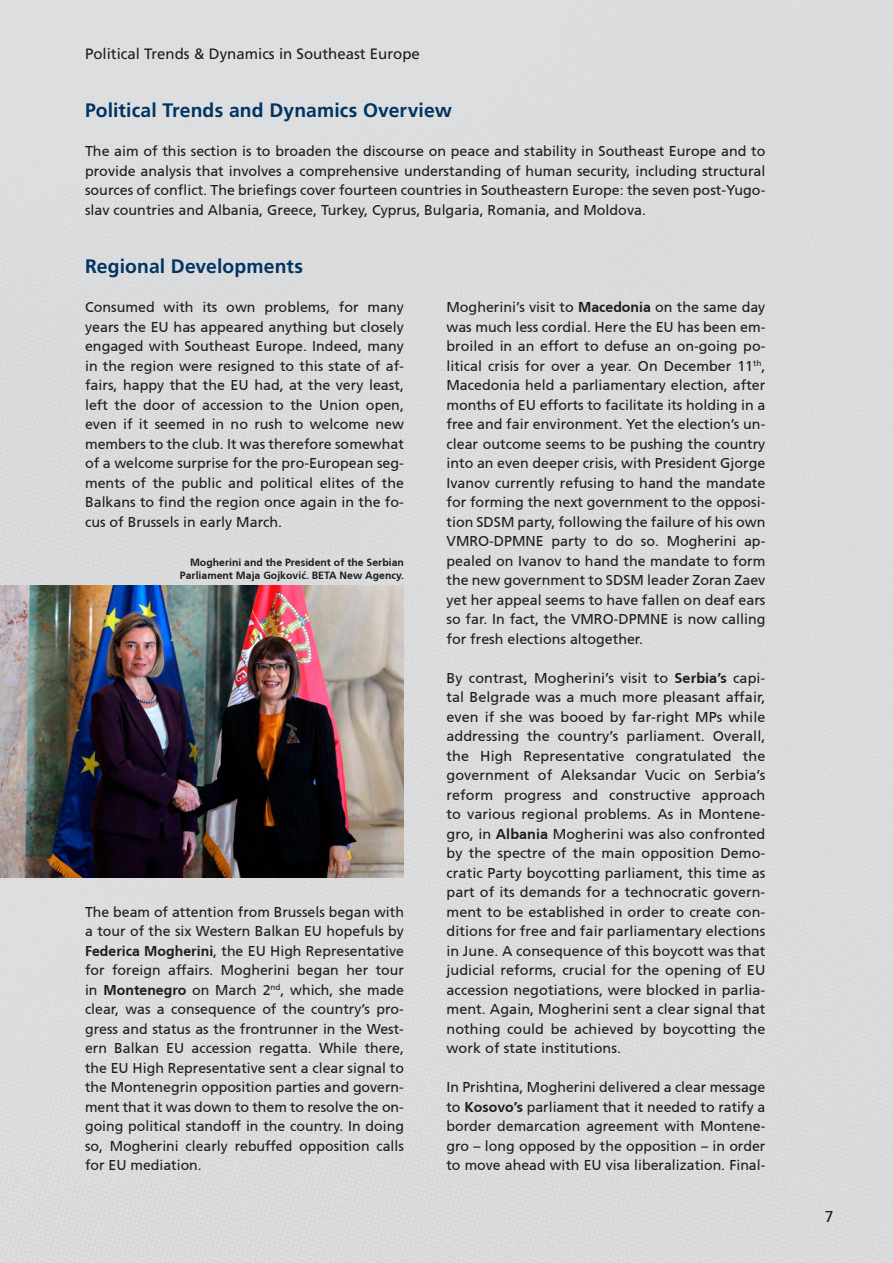
<style>
.page{position:relative;width:893px;height:1263px;background:#fff}
.page>*{position:absolute;margin:0;border:0;box-sizing:border-box;transform-origin:0 0}
.Überschrift_E1{font:700 19.5px "Frutiger LT Std";letter-spacing:.005em;color:#003462}
.t1{font:15.75px "Frutiger LT Std";color:#1d1d1b}
.t2{font:15px "Frutiger LT Std";color:#1d1d1b}
.Fließtext__o_E{font:14.25px/19.5px "Frutiger CE";color:#1d1d1b;text-align:justify}
.Fußnote{font:700 10.5px/13.5px "Frutiger CE";color:#1d1d1b;text-align:right}
.s1{font-weight:700}
</style>
<div class="page">
<img style="left:0;top:585px;width:404px;height:293px">
<p class="t2" style="left:85px;top:44px;width:336px">Political Trends &amp; Dynamics in Southeast Europe</p>
<p class="Überschrift_E1" style="left:85px;top:99px;width:368px">Political Trends and Dynamics Overview</p>
<p class="Fließtext__o_E" style="left:85px;top:141px;width:682px">The aim of this section is to broaden the discourse on peace and stability in Southeast Europe and to provide analysis that involves a comprehensive understanding of human security, including structural sources of conflict. The briefings cover fourteen countries in Southeastern Europe: the seven post-Yugo&shy;slav countries and Albania, Greece, Turkey, Cyprus, Bulgaria, Romania, and Moldova.</p>
<p class="Überschrift_E1" style="left:85px;top:255px;width:219px">Regional Developments</p>
<p class="Fließtext__o_E" style="left:85px;top:297px;width:320px">Consumed with its own problems, for many years the EU has appeared anything but closely engaged with Southeast Europe. Indeed, many in the region were resigned to this state of af&shy;fairs, happy that the EU had, at the very least, left the door of accession to the Union open, even if it seemed in no rush to welcome new members to the club. It was therefore somewhat of a welcome surprise for the pro-European seg&shy;ments of the public and political elites of the Balkans to find the region once again in the fo&shy;cus of Brussels in early March.</p>
<p class="Fußnote" style="left:180px;top:555px;width:226px">Mogherini and the President of the Serbian<br>Parliament Maja Gojković. BETA New Agency.</p>
<p class="Fließtext__o_E" style="left:85px;top:902px;width:320px">The beam of attention from Brussels began with a tour of the six Western Balkan EU hopefuls by <span class="s1">Federica Mogherini</span>, the EU High Representative for foreign affairs. Mogherini began her tour in <span class="s1">Montenegro</span> on March 2<sup>nd</sup>, which, she made clear, was a consequence of the country’s pro&shy;gress and status as the frontrunner in the West&shy;ern Balkan EU accession regatta. While there, the EU High Representative sent a clear signal to the Montenegrin opposition parties and govern&shy;ment that it was down to them to resolve the on&shy;going political standoff in the country. In doing so, Mogherini clearly rebuffed opposition calls for EU mediation.</p>
<p class="Fließtext__o_E" style="left:446px;top:297px;width:320px">Mogherini’s visit to <span class="s1">Macedonia</span> on the same day was much less cordial. Here the EU has been em&shy;broiled in an effort to defuse an on-going po&shy;litical crisis for over a year. On December 11<sup>th</sup>, Macedonia held a parliamentary election, after months of EU efforts to facilitate its holding in a free and fair environment. Yet the election’s un&shy;clear outcome seems to be pushing the country into an even deeper crisis, with President Gjorge Ivanov currently refusing to hand the mandate for forming the next government to the opposi&shy;tion SDSM party, following the failure of his own VMRO-DPMNE party to do so. Mogherini ap&shy;pealed on Ivanov to hand the mandate to form the new government to SDSM leader Zoran Zaev yet her appeal seems to have fallen on deaf ears so far. In fact, the VMRO-DPMNE is now calling for fresh elections altogether.</p>
<p class="Fließtext__o_E" style="left:446px;top:668px;width:320px">By contrast, Mogherini’s visit to <span class="s1">Serbia’s</span> capi&shy;tal Belgrade was a much more pleasant affair, even if she was booed by far-right MPs while addressing the country’s parliament. Overall, the High Representative congratulated the government of Aleksandar Vucic on Serbia’s reform progress and constructive approach to various regional problems. As in Montene&shy;gro, in <span class="s1">Albania</span> Mogherini was also confronted by the spectre of the main opposition Demo&shy;cratic Party boycotting parliament, this time as part of its demands for a technocratic govern&shy;ment to be established in order to create con&shy;ditions for free and fair parliamentary elections in June. A consequence of this boycott was that judicial reforms, crucial for the opening of EU accession negotiations, were blocked in parlia&shy;ment. Again, Mogherini sent a clear signal that nothing could be achieved by boycotting the work of state institutions.</p>
<p class="Fließtext__o_E" style="left:446px;top:1077px;width:320px">In Prishtina, Mogherini delivered a clear message to <span class="s1">Kosovo’s</span> parliament that it needed to ratify a border demarcation agreement with Montene&shy;gro – long opposed by the opposition – in order to move ahead with EU visa liberalization. Final-</p>
<p class="t1" style="left:825px;top:1208px;width:10px">7</p>
</div>
